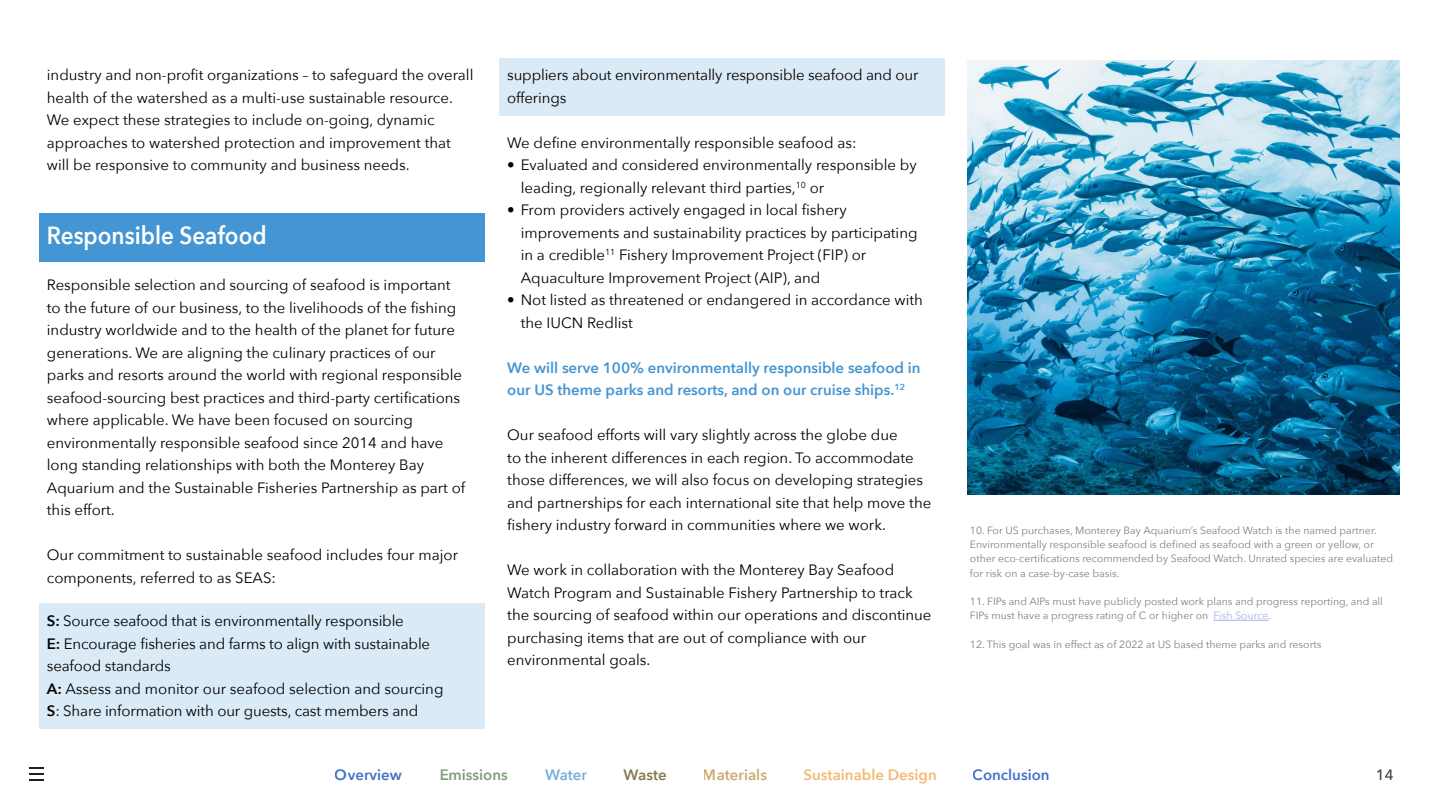
<style>
.page{position:relative;width:1440px;height:810px;background:#fff}
.page>*{position:absolute;margin:0;border:0;box-sizing:border-box;transform-origin:0 0}
.H3_Water{font:600 24.75px "Avenir Next";color:#fff;scale:.91 1}
.H3_Water_ASSIST{font:15px/22.5px "Avenir Next";color:#000}
.t1{font:600 15px/22.5px "Avenir Next";color:#4495d3}
.t2{font:600 15px "Avenir Next";color:#0043b4}
.t3{font:600 15px "Avenir Next";color:#f0a242}
.t4{font:600 15px "Avenir Next";color:#517d4a}
.t5{font:600 15px "Avenir Next";color:#b98d42}
.t6{font:600 15px "Avenir Next";color:#5f4a17}
.t7{font:500 15px "Avenir Next";color:#000}
.t8{font:10.5px/14.2px "Avenir Next";color:#808080}
.s1{font-weight:600}
.s2{color:#a7adea}
</style>
<div class="page">
<svg style="left:29px;top:767px;width:15px;height:13px"></svg>
<div style="left:39px;top:213px;width:446px;height:49px;background:#4495d3"></div>
<div style="left:39px;top:604px;width:446px;height:35px;background:#daeaf6"></div>
<div style="left:39px;top:626px;width:446px;height:58px;background:#daeaf6"></div>
<div style="left:39px;top:671px;width:446px;height:36px;background:#daeaf6"></div>
<div style="left:39px;top:694px;width:446px;height:35px;background:#daeaf6"></div>
<div style="left:500px;top:58px;width:445px;height:58px;background:#daeaf6"></div>
<hr style="left:1214px;top:620px;width:55px;height:1px;background:#a7adea">
<img style="left:968px;top:61px;width:432px;height:434px">
<p class="H3_Water_ASSIST" style="left:47px;top:63px;width:428px">industry and non-profit organizations – to safeguard the overall health of the watershed as a multi-use sustainable resource.<br>We expect these strategies to include on-going, dynamic approaches to watershed protection and improvement that will be responsive to community and business needs.</p>
<p class="H3_Water" style="left:47px;top:214px;width:243px">Responsible Seafood</p>
<p class="H3_Water_ASSIST" style="left:47px;top:273px;width:420px">Responsible selection and sourcing of seafood is important to the future of our business, to the livelihoods of the fishing industry worldwide and to the health of the planet for future generations. We are aligning the culinary practices of our parks and resorts around the world with regional responsible seafood-sourcing best practices and third-party certifications where applicable. We have been focused on sourcing environmentally responsible seafood since 2014 and have long standing relationships with both the Monterey Bay Aquarium and the Sustainable Fisheries Partnership as part of this effort.</p>
<p class="H3_Water_ASSIST" style="left:47px;top:543px;width:413px">Our commitment to sustainable seafood includes four major components, referred to as SEAS:</p>
<p class="H3_Water_ASSIST" style="left:47px;top:609px;width:359px"><span class="s1">S:</span> Source seafood that is environmentally responsible</p>
<p class="H3_Water_ASSIST" style="left:47px;top:632px;width:385px"><span class="s1">E:</span> Encourage fisheries and farms to align with sustainable seafood standards</p>
<p class="H3_Water_ASSIST" style="left:47px;top:677px;width:398px"><span class="s1">A:</span> Assess and monitor our seafood selection and sourcing</p>
<p class="H3_Water_ASSIST" style="left:47px;top:699px;width:373px"><span class="s1">S</span>: Share information with our guests, cast members and</p>
<p class="H3_Water_ASSIST" style="left:507px;top:63px;width:413px">suppliers about environmentally responsible seafood and our offerings</p>
<p class="H3_Water_ASSIST" style="left:507px;top:131px;width:351px">We define environmentally responsible seafood as:</p>
<p class="H3_Water_ASSIST" style="left:521px;top:153px;width:398px;text-indent:-14px">• Evaluated and considered environmentally responsible by leading, regionally relevant third parties,<sup>10</sup> or</p>
<p class="H3_Water_ASSIST" style="left:521px;top:198px;width:398px;text-indent:-14px">• From providers actively engaged in local fishery improvements and sustainability practices by participating in a credible<sup>11</sup> Fishery Improvement Project (FIP) or Aquaculture Improvement Project (AIP), and</p>
<p class="H3_Water_ASSIST" style="left:521px;top:288px;width:404px;text-indent:-14px">• Not listed as threatened or endangered in accordance with the IUCN Redlist</p>
<p class="t1" style="left:507px;top:356px;width:415px">We will serve 100% environmentally responsible seafood in our US theme parks and resorts, and on our cruise ships.<sup>12</sup></p>
<p class="H3_Water_ASSIST" style="left:507px;top:423px;width:426px">Our seafood efforts will vary slightly across the globe due<br>to the inherent differences in each region. To accommodate those differences, we will also focus on developing strategies and partnerships for each international site that help move the fishery industry forward in communities where we work.</p>
<p class="H3_Water_ASSIST" style="left:507px;top:558px;width:426px">We work in collaboration with the Monterey Bay Seafood Watch Program and Sustainable Fishery Partnership to track the sourcing of seafood within our operations and discontinue purchasing items that are out of compliance with our environmental goals.</p>
<p class="t8" style="left:970px;top:523px;width:425px">10. For US purchases, Monterey Bay Aquarium’s Seafood Watch is the named partner.<br>Environmentally responsible seafood is defined as seafood with a green or yellow, or other eco-certifications recommended by Seafood Watch. Unrated species are evaluated for risk on a case-by-case basis.</p>
<p class="t8" style="left:970px;top:594px;width:414px">11. FIPs and AIPs must have publicly posted work plans and progress reporting, and all<br>FIPs must have a progress rating of C or higher on <span class="s2">Fish Source</span>.</p>
<p class="t8" style="left:970px;top:637px;width:353px">12. This goal was in effect as of 2022 at US based theme parks and resorts</p>
<p class="t2" style="left:335px;top:762px;width:68px">Overview</p>
<p class="t4" style="left:439px;top:762px;width:70px">Emissions</p>
<p class="t1" style="left:545px;top:763px;width:43px">Water</p>
<p class="t6" style="left:624px;top:762px;width:45px">Waste</p>
<p class="t5" style="left:703px;top:762px;width:66px">Materials</p>
<p class="t3" style="left:804px;top:762px;width:135px">Sustainable Design</p>
<p class="t2" style="left:973px;top:762px;width:78px">Conclusion</p>
<p class="t7" style="left:1376px;top:762px;width:19px">14</p>
</div>
